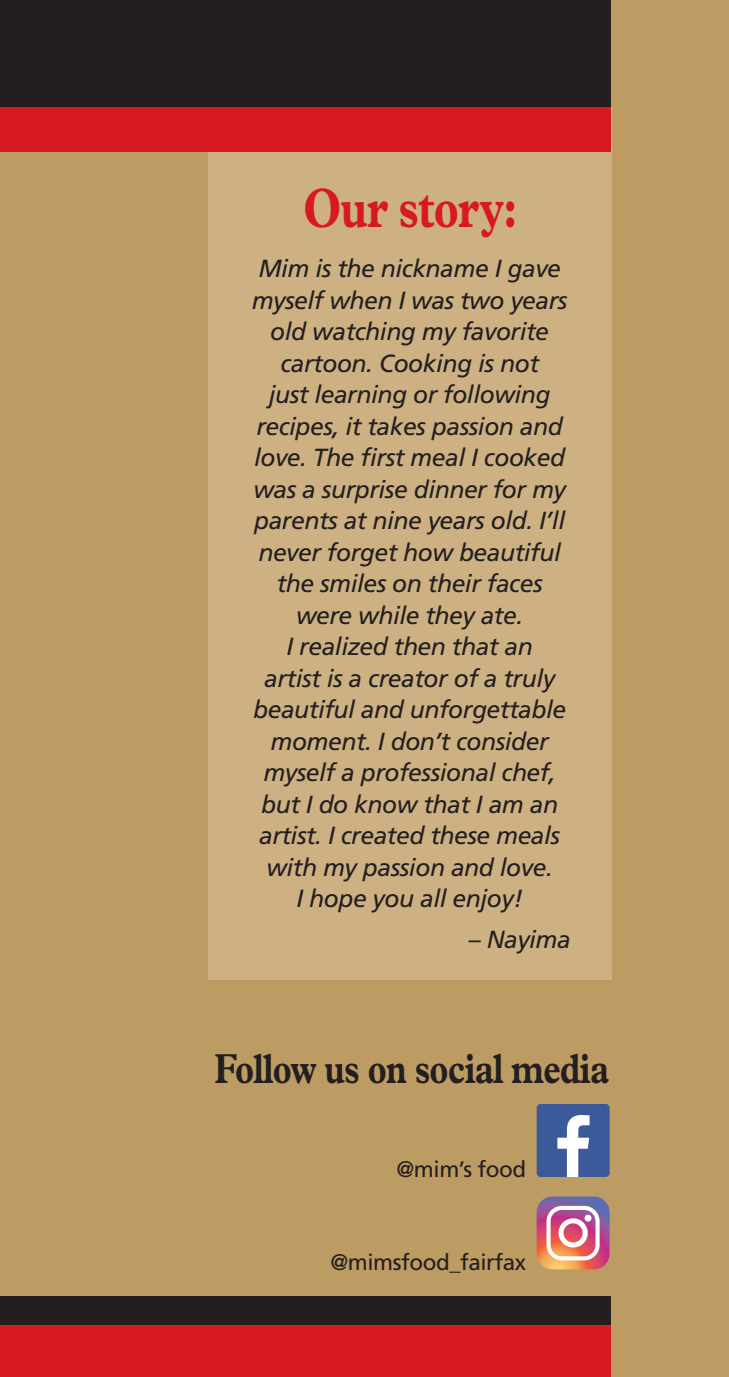
<style>
.page{position:relative;width:729px;height:1377px;background:#bc9c62}
.page>*{position:absolute;margin:0;border:0;box-sizing:border-box;transform-origin:0 0}
.new_headlines_shorte{font:700 55.8px "Plantin Std";letter-spacing:-.02em;color:#d71a1f;scale:.79 1}
.new_headlines_shorte-2{font:700 42.3px "Plantin Std";letter-spacing:-.02em;color:#231f20;scale:.79 1}
.new_headlines_shorte-3{font:italic 24.75px/31.5px "Frutiger LT Std";letter-spacing:-.02em;color:#231f20;text-align:center}
.text{font:22.5px "Frutiger LT Std";letter-spacing:-.02em;color:#231f20}
</style>
<div class="page">
<div style="left:208px;top:107px;width:403px;height:873px;background:#ceb182"></div>
<div style="left:0;top:1296px;width:611px;height:31px;background:#231f20"></div>
<div style="left:0;top:1325px;width:611px;height:52px;background:#d71a1f"></div>
<div style="left:0;top:0;width:610px;height:108px;background:#231f20"></div>
<div style="left:0;top:107px;width:610px;height:45px;background:#d71a1f"></div>
<div style="left:537px;top:1104px;width:73px;height:73px;background:#3b5a9a;border-radius:4px"></div>
<svg style="left:557px;top:1115px;width:33px;height:62px"></svg>
<svg style="left:537px;top:1197px;width:73px;height:72px;background:#cb8395"></svg>
<div style="left:585px;top:1215px;width:6px;height:7px;background:#fff;border-radius:50%"></div>
<p class="new_headlines_shorte" style="left:303px;top:175px;width:274px">Our story:</p>
<p class="new_headlines_shorte-3" style="left:252px;top:253px;width:317px">Mim is the nickname I gave myself when I was two years old watching my favorite cartoon. Cooking is not<br>just learning or following recipes, it takes passion and love. The first meal I cooked was a surprise dinner for my parents at nine years old. I’ll never forget how beautiful the smiles on their faces were while they ate.<br>I realized then that an<br>artist is a creator of a truly beautiful and unforgettable moment. I don’t consider myself a professional chef, but I do know that I am an artist. I created these meals with my passion and love.<br>I hope you all enjoy!</p>
<p class="new_headlines_shorte-3" style="left:468px;top:924px;width:104px">– Nayima</p>
<p class="new_headlines_shorte-2" style="left:215px;top:1043px;width:501px">Follow us on social media</p>
<p class="text" style="left:396px;top:1156px;width:131px">@mim’s food</p>
<p class="text" style="left:330px;top:1249px;width:197px">@mimsfood_fairfax</p>
</div>
